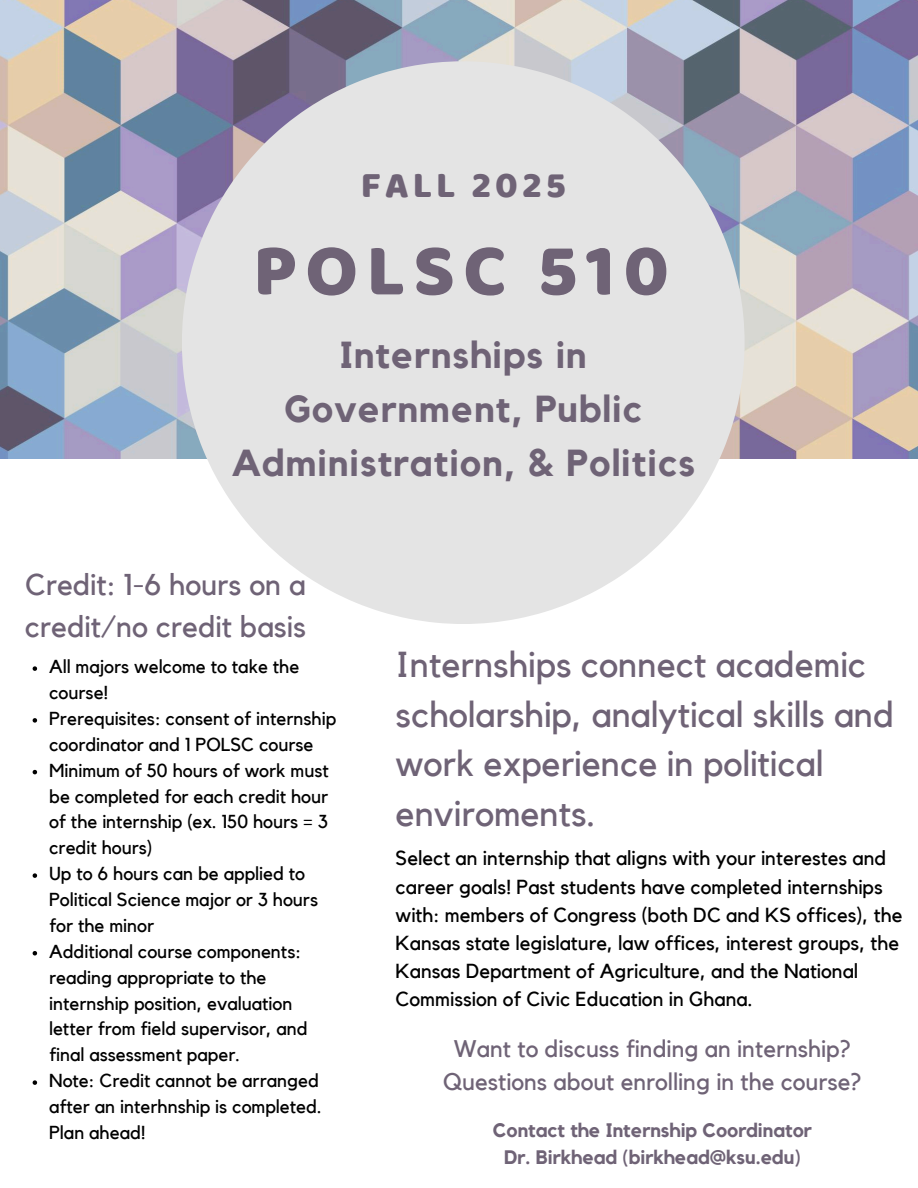
<style>
.page{position:relative;width:918px;height:1188px;background:#fff}
.page>*{position:absolute;margin:0;border:0;box-sizing:border-box;transform-origin:0 0}
.t1{font:75px "Baloo";letter-spacing:.115em;color:#6f6376}
.t2{font:700 37.5px/54px "Kollektif";letter-spacing:.03em;color:#6f6376;text-align:center}
.t3{font:37.5px "Baloo";letter-spacing:.115em;color:#6f6376}
.t4{font:36px/49.5px "Kollektif";color:#6f6376}
.t5{font:30px/41.7px "Kollektif";color:#6f6376}
.t6{font:24px/32.7px "Kollektif";color:#6f6376;text-align:center}
.t7{font:20.25px/28.2px "Kollektif";color:#000}
.t8{font:700 19.5px "Kollektif";color:#6f6376}
.t9{font:18.75px/25.8px "Kollektif";color:#000}
</style>
<div class="page">
<img style="left:0;top:0;width:918px;height:459px">
<svg style="left:182px;top:61px;width:563px;height:563px;background:#dcdcdf"></svg>
<svg style="left:33px;top:666px;width:4px;height:5px"></svg>
<svg style="left:33px;top:718px;width:4px;height:5px"></svg>
<svg style="left:33px;top:770px;width:4px;height:4px"></svg>
<svg style="left:33px;top:873px;width:4px;height:5px"></svg>
<svg style="left:33px;top:951px;width:4px;height:4px"></svg>
<svg style="left:33px;top:1080px;width:4px;height:5px"></svg>
<h2 class="t3" style="left:361px;top:163px;width:206px">FALL 2025</h2>
<h1 class="t1" style="left:253px;top:224px;width:417px">POLSC 510</h1>
<p class="t2" style="left:231px;top:330px;width:465px">Internships in<br>Government, Public<br>Administration, &amp; Politics</p>
<h3 class="t5" style="left:25px;top:565px;width:283px">Credit: 1-6 hours on a credit/no credit basis</h3>
<p class="t9" style="left:49px;top:654px;width:252px">All majors welcome to take the course!</p>
<h5 class="t9" style="left:49px;top:706px;width:289px">Prerequisites: consent of internship coordinator and 1 POLSC course</h5>
<p class="t9" style="left:49px;top:758px;width:281px;text-align:justify">Minimum of 50 hours of work must be completed for each credit hour of the internship (ex. 150 hours = 3 credit hours)</p>
<p class="t9" style="left:49px;top:861px;width:271px">Up to 6 hours can be applied to<br>Political Science major or 3 hours for the minor</p>
<p class="t9" style="left:49px;top:939px;width:260px">Additional course components: reading appropriate to the internship position, evaluation letter from field supervisor, and final assessment paper.</p>
<p class="t9" style="left:49px;top:1068px;width:274px">Note: Credit cannot be arranged after an interhnship is completed.<br>Plan ahead!</p>
<p class="t4" style="left:396px;top:642px;width:500px">Internships connect academic scholarship, analytical skills and work experience in political enviroments.</p>
<h6 class="t7" style="left:396px;top:845px;width:508px">Select an internship that aligns with your interestes and career goals! Past students have completed internships with: members of Congress (both DC and KS offices), the Kansas state legislature, law offices, interest groups, the Kansas Department of Agriculture, and the National Commission of Civic Education in Ghana.</h6>
<p class="t6" style="left:443px;top:1033px;width:420px">Want to discuss finding an internship?<br>Questions about enrolling in the course?</p>
<h4 class="t8" style="left:493px;top:1121px;width:321px">Contact the Internship Coordinator</h4>
<p class="t8" style="left:504px;top:1148px;width:298px">Dr. Birkhead (birkhead@ksu.edu)</p>
</div>
